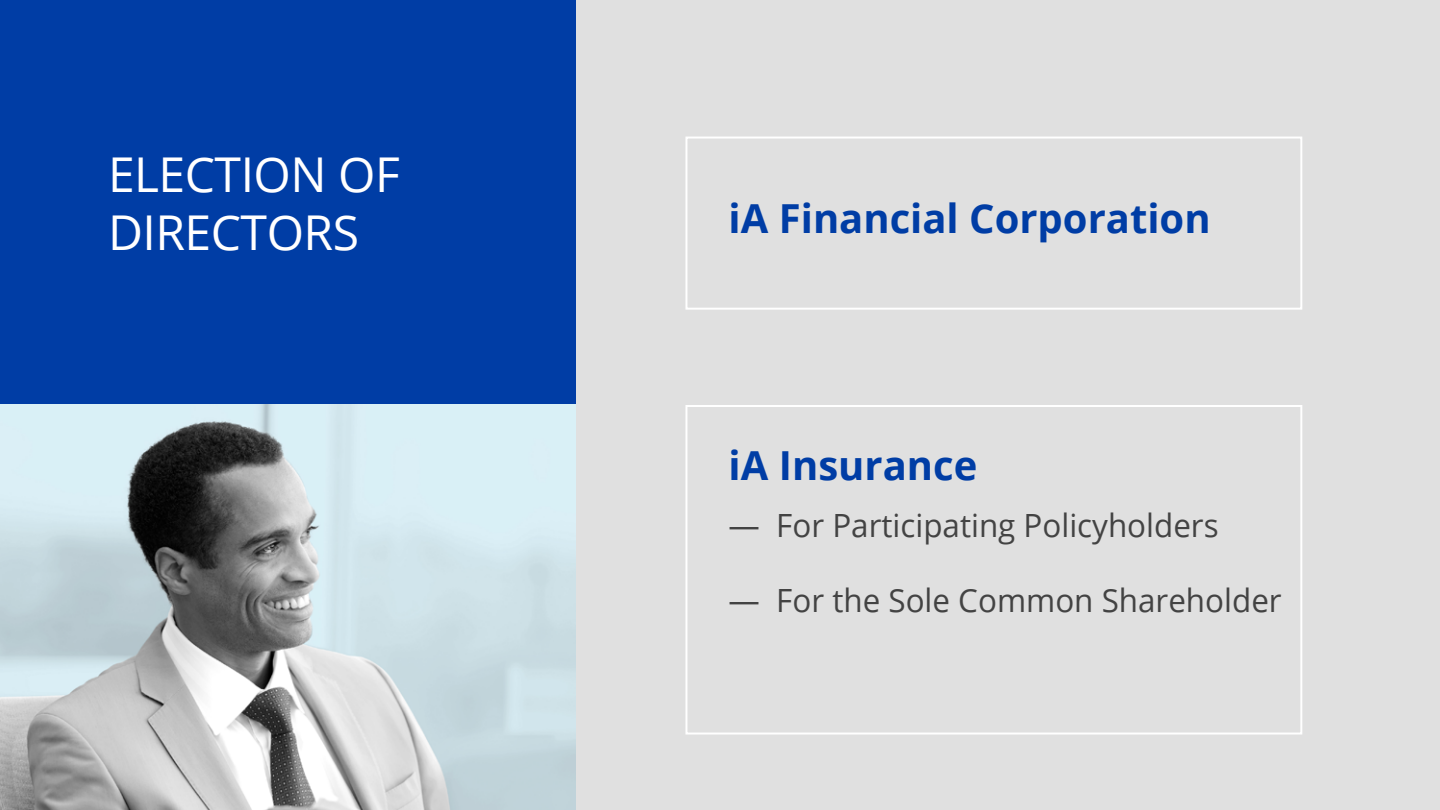
<style>
.page{position:relative;width:1440px;height:810px;background:#fff}
.page>*{position:absolute;margin:0;border:0;box-sizing:border-box;transform-origin:0 0}
.Texte_courant{font:48px/58px "Open Sans";letter-spacing:-.01em;color:#fff}
.t1{font:700 40px "Open Sans";color:#003da5}
.t2{font:32px "Open Sans";color:#434343}
</style>
<div class="page">
<div style="left:0;top:0;width:576px;height:404px;background:#003da5"></div>
<img style="left:0;top:404px;width:576px;height:406px">
<div style="left:576px;top:0;width:864px;height:810px;background:#e0e0e0"></div>
<div style="left:685px;top:137px;width:617px;height:173px;border:2px solid #fff"></div>
<div style="left:685px;top:405px;width:617px;height:329px;border:2px solid #fff"></div>
<p class="Texte_courant" style="left:108px;top:144px;width:293px">ELECTION OF<br>DIRECTORS</p>
<p class="t1" style="left:729px;top:191px;width:484px">iA Financial Corporation</p>
<p class="t1" style="left:729px;top:437px;width:250px">iA Insurance</p>
<p class="t2" style="left:729px;top:504px;width:492px">— For Participating Policyholders</p>
<p class="t2" style="left:729px;top:578px;width:555px">— For the Sole Common Shareholder</p>
</div>
